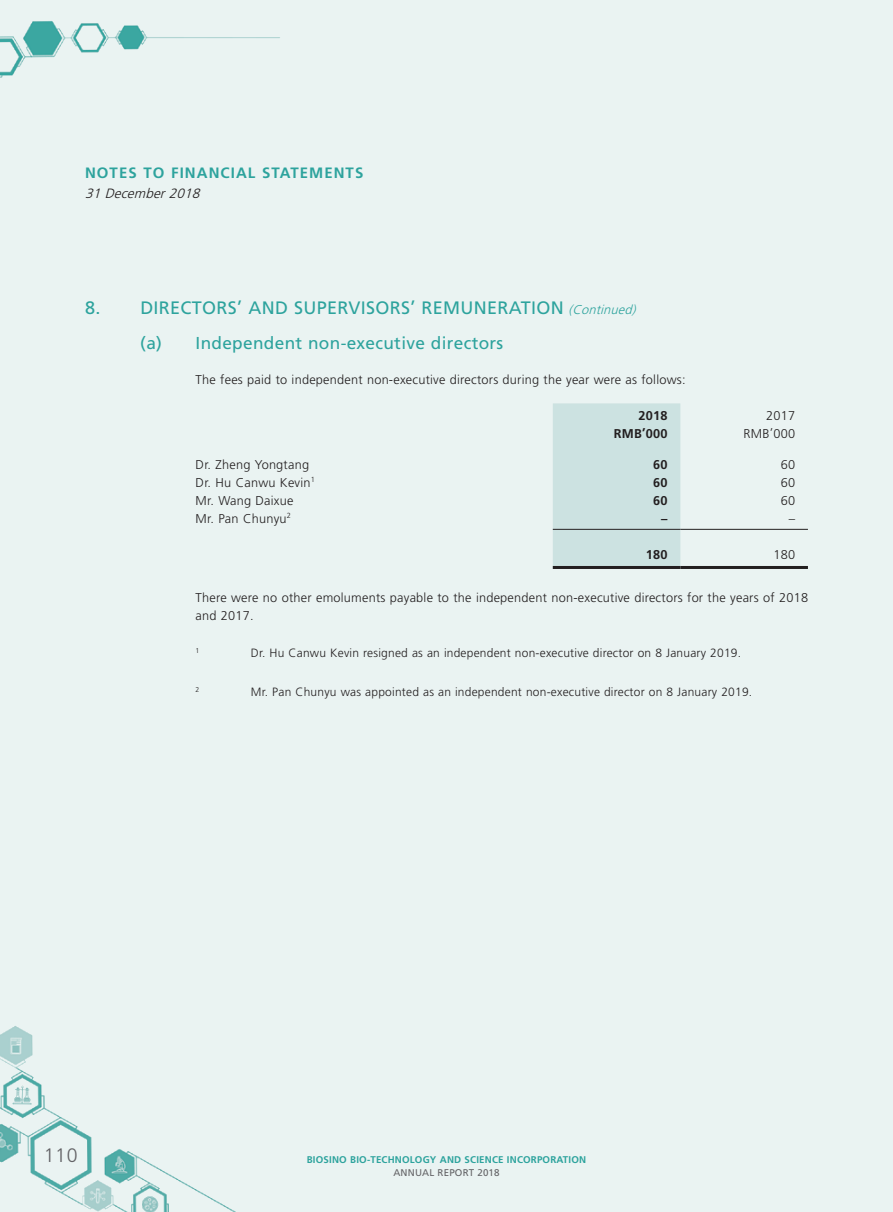
<style>
.page{position:relative;width:893px;height:1212px;background:#eaf3f2}
.page>*{position:absolute;margin:0;border:0;box-sizing:border-box;transform-origin:0 0}
.t1{font:300 19.5px "Frutiger LT Std";color:#636366}
.Heading_1{font:18px "Frutiger LT Std";letter-spacing:.02em;color:#2da39d}
.Heading_2{font:17.25px "Frutiger LT Std";letter-spacing:.02em;color:#2da39d}
.t2{font:700 15px "Frutiger LT Std";letter-spacing:.07em;color:#2da39d}
.t3{font:italic 300 13.5px "Frutiger LT Std";color:#231f20}
.Body_Text{font:300 12.75px/18px "Frutiger LT Std";letter-spacing:.02em;color:#231f20}
.Body_Text-2{font:700 12.75px "Frutiger LT Std";letter-spacing:.02em;color:#231f20}
.Notes{font:300 12px "Frutiger LT Std";letter-spacing:.02em;color:#231f20}
.t4{font:700 9.75px "Frutiger LT Std";letter-spacing:.02em;color:#2da39d}
.t5{font:9.75px "Frutiger LT Std";letter-spacing:.02em;color:#636366}
.Notes-2{font:300 7.05px "Frutiger LT Std";color:#231f20}
.s1{font-weight:300;font-style:italic;font-size:12.75px}
</style>
<div class="page">
<div style="left:553px;top:403px;width:127px;height:163px;background:#cce2e1"></div>
<hr style="left:553px;top:529px;width:127px;height:1px;background:#231f20">
<hr style="left:680px;top:529px;width:128px;height:1px;background:#231f20">
<hr style="left:553px;top:566px;width:127px;height:3px;background:#231f20">
<hr style="left:680px;top:566px;width:128px;height:3px;background:#231f20">
<p class="t2" style="left:85px;top:164px;width:280px">NOTES TO FINANCIAL STATEMENTS</p>
<p class="t3" style="left:85px;top:186px;width:120px">31 December2018</p>
<p class="Heading_1" style="left:85px;top:297px;width:556px">8. DIRECTORS’ AND SUPERVISORS’ REMUNERATION <span class="s1">(Continued)</span></p>
<p class="Heading_2" style="left:140px;top:333px;width:364px">(a) Independent non-executive directors</p>
<p class="Body_Text" style="left:196px;top:371px;width:491px">The fees paid to independent non-executive directors during the year were as follows:</p>
<p class="Body_Text-2" style="left:639px;top:408px;width:31px">2018</p>
<p class="Body_Text" style="left:766px;top:407px;width:31px">2017</p>
<p class="Body_Text-2" style="left:614px;top:426px;width:55px">RMB’000</p>
<p class="Body_Text" style="left:743px;top:425px;width:53px">RMB’000</p>
<p class="Body_Text" style="left:196px;top:455px;width:115px">Dr. Zheng Yongtang</p>
<p class="Body_Text-2" style="left:653px;top:457px;width:16px">60</p>
<p class="Body_Text" style="left:781px;top:455px;width:16px">60</p>
<p class="Body_Text" style="left:196px;top:473px;width:121px">Dr. Hu Canwu Kevin<sup>1</sup></p>
<p class="Body_Text-2" style="left:653px;top:475px;width:16px">60</p>
<p class="Body_Text" style="left:781px;top:473px;width:16px">60</p>
<p class="Body_Text" style="left:196px;top:491px;width:99px">Mr. Wang Daixue</p>
<p class="Body_Text-2" style="left:653px;top:493px;width:16px">60</p>
<p class="Body_Text" style="left:781px;top:491px;width:16px">60</p>
<p class="Body_Text" style="left:196px;top:509px;width:97px">Mr. Pan Chunyu<sup>2</sup></p>
<p class="Body_Text-2" style="left:661px;top:511px;width:8px">–</p>
<p class="Body_Text" style="left:789px;top:509px;width:8px">–</p>
<p class="Body_Text-2" style="left:646px;top:547px;width:23px">180</p>
<p class="Body_Text" style="left:773px;top:546px;width:23px">180</p>
<p class="Body_Text" style="left:196px;top:588px;width:614px">There were no other emoluments payable to the independent non-executive directors for the years of 2018 and 2017.</p>
<p class="Notes-2" style="left:196px;top:647px;width:5px">1</p>
<p class="Notes" style="left:251px;top:646px;width:492px">Dr. Hu Canwu Kevin resigned as an independent non-executive director on 8 January 2019.</p>
<p class="Notes-2" style="left:196px;top:686px;width:5px">2</p>
<p class="Notes" style="left:251px;top:685px;width:503px">Mr. Pan Chunyu was appointed as an independent non-executive director on 8 January 2019.</p>
<h1 class="t1" style="left:44px;top:1144px;width:35px">110</h1>
<p class="t4" style="left:307px;top:1154px;width:281px">BIOSINO BIO-TECHNOLOGY AND SCIENCE INCORPORATION</p>
<p class="t5" style="left:393px;top:1166px;width:108px">ANNUAL REPORT 2018</p>
</div>
